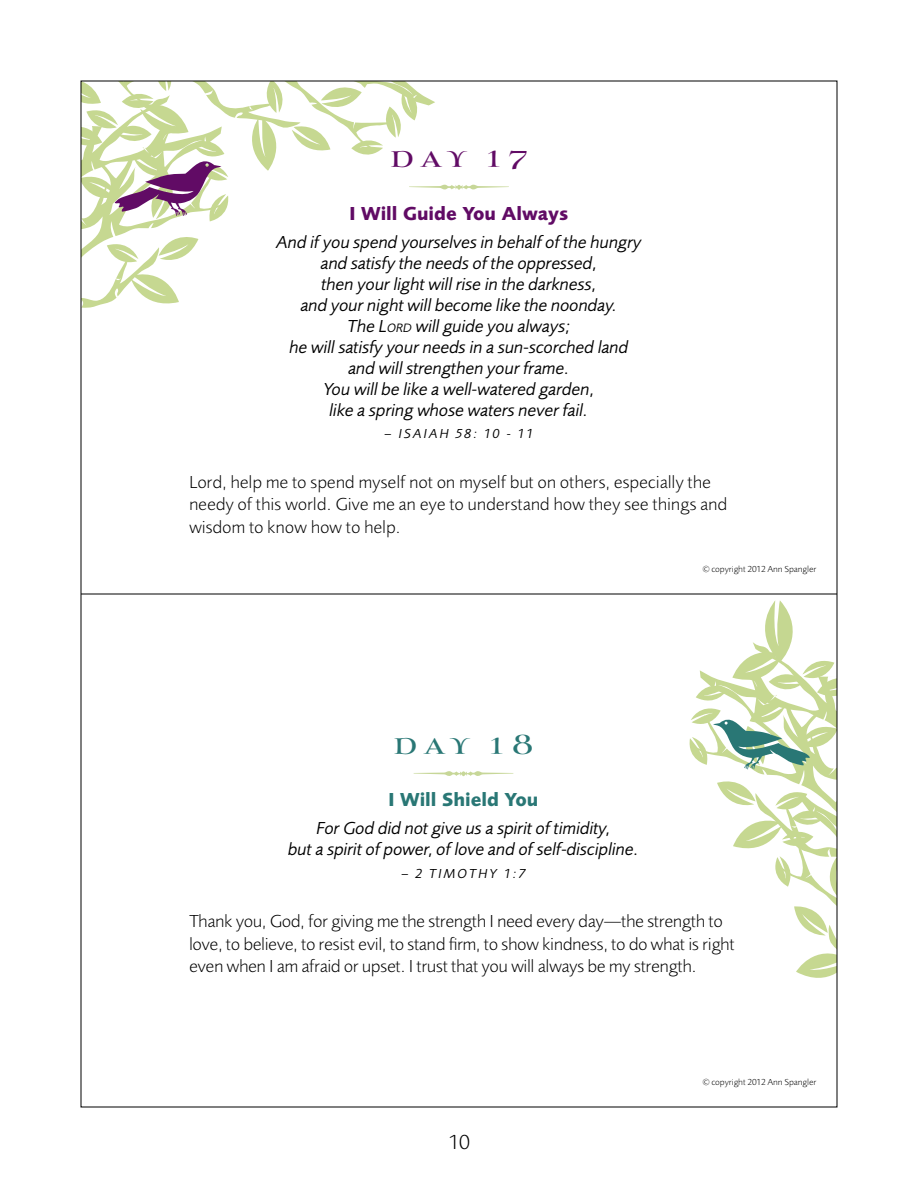
<style>
.page{position:relative;width:918px;height:1188px;background:#fff}
.page>*{position:absolute;margin:0;border:0;box-sizing:border-box;transform-origin:0 0}
.t1{font:500 33px "Mynaruse Royale";color:#297775}
.t2{font:500 33px "Mynaruse Royale";color:#610b65}
.t3{font:300 21px "Foundry Sans";color:#000}
.t4{font:700 19.5px "Foundry Sans";color:#610b65}
.t5{font:700 19.5px "Foundry Sans";color:#297775}
.t6{font:italic 18px/21px "Foundry Sans";letter-spacing:-.005em;color:#000;text-align:center}
.t7{font:300 18px/22.5px "Foundry Sans";letter-spacing:-.015em;color:#000}
.t8{font:italic 13.5px "Foundry Sans";letter-spacing:.15em;color:#000}
.t9{font:300 9px "Foundry Sans";color:#000}
.s1{font-style:inherit}
.s2{font-size:12.6px}
</style>
<div class="page">
<svg style="left:413px;top:771px;width:101px;height:5px"></svg>
<svg style="left:80px;top:80px;width:429px;height:255px"></svg>
<svg style="left:689px;top:600px;width:146px;height:378px"></svg>
<hr style="left:81px;top:594px;width:756px;height:1px;background:#000">
<h1 class="t2" style="left:386px;top:136px;width:147px">day 17</h1>
<p class="t4" style="left:350px;top:202px;width:220px">I Will Guide You Always</p>
<p class="t6" style="left:277px;top:231px;width:367px">And if you spend yourselves in behalf of the hungry and satisfy the needs of the oppressed,<br>then your light will rise in the darkness,<br>and your night will become like the noonday.<br>The <span class="s1">L</span><span class="s2">ord</span> will guide you always;<br>he will satisfy your needs in a sun-scorched land and will strengthen your frame.<br>You will be like a well-watered garden,<br>like a spring whose waters never fail.</p>
<p class="t8" style="left:385px;top:426px;width:29px">– Isaia</p>
<p class="t8" style="left:440px;top:426px;width:95px">h 58: 10 - 11</p>
<p class="t7" style="left:189px;top:470px;width:540px">Lord, help me to spend myself not on myself but on others, especially the needy of this world. Give me an eye to understand how they see things and wisdom to know how to help.</p>
<p class="t9" style="left:703px;top:564px;width:115px">© copyright 2012 Ann Spangler</p>
<h1 class="t1" style="left:389px;top:723px;width:150px">day 18</h1>
<p class="t5" style="left:389px;top:788px;width:151px">I Will Shield You</p>
<p class="t6" style="left:288px;top:818px;width:352px">For God did not give us a spirit of timidity,<br>but a spirit of power, of love and of self-discipline.</p>
<p class="t8" style="left:401px;top:865px;width:126px">– 2 Tim othy 1:7</p>
<p class="t7" style="left:189px;top:910px;width:547px">Thank you, God, for giving me the strength I need every day—the strength to love, to believe, to resist evil, to stand firm, to show kindness, to do what is right even when I am afraid or upset. I trust that you will always be my strength.</p>
<p class="t3" style="left:448px;top:1129px;width:23px">10</p>
<p class="t9" style="left:703px;top:1077px;width:115px">© copyright 2012 Ann Spangler</p>
</div>
